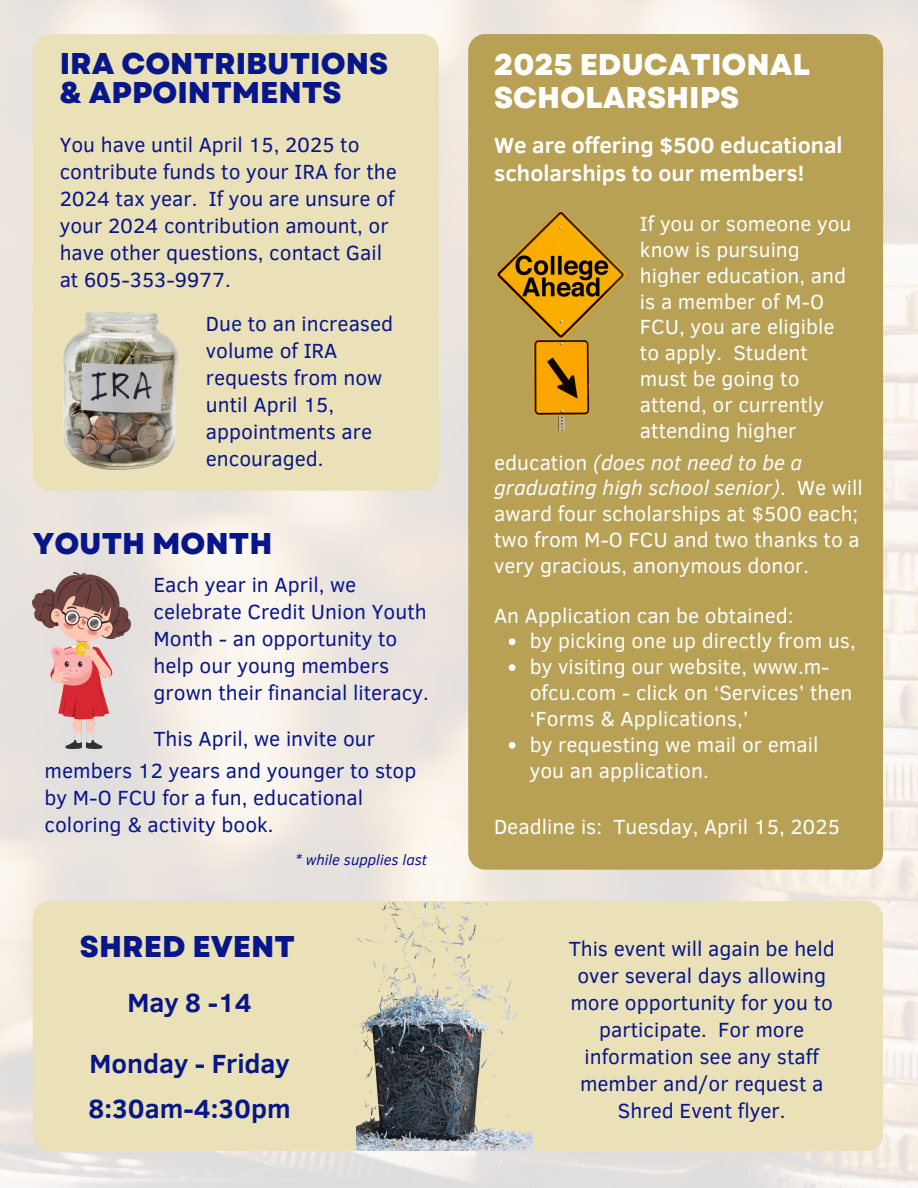
<style>
.page{position:relative;width:918px;height:1188px;background:#fff}
.page>*{position:absolute;margin:0;border:0;box-sizing:border-box;transform-origin:0 0}
.t1{font:800 30px/29.2px "Garet";color:#071689}
.t2{font:800 30px/32.7px "Garet";color:#fff}
.t3{font:700 27px "Clear Sans";color:#071689}
.t4{font:700 22.5px/28.2px "Clear Sans";color:#fff}
.t5{font:21px/27px "Clear Sans";color:#071689}
.t6{font:21px/25.8px "Clear Sans";color:#fff}
.t7{font:italic 15px "Clear Sans";color:#071689}
.s1{font-style:italic}
</style>
<div class="page">
<img style="left:0;top:0;width:918px;height:1188px">
<div style="left:33px;top:34px;width:406px;height:457px;background:#eae1b8"></div>
<img style="left:60px;top:302px;width:122px;height:177px">
<div style="left:468px;top:34px;width:415px;height:836px;background:#b8a155;border-radius:17px"></div>
<img style="left:496px;top:210px;width:130px;height:221px">
<div style="left:33px;top:901px;width:850px;height:250px;background:#eae1b8"></div>
<img style="left:356px;top:902px;width:177px;height:249px">
<img style="left:33px;top:573px;width:98px;height:175px">
<svg style="left:509px;top:638px;width:6px;height:7px"></svg>
<svg style="left:509px;top:664px;width:6px;height:7px"></svg>
<svg style="left:509px;top:742px;width:6px;height:7px"></svg>
<p class="t1" style="left:60px;top:49px;width:330px">IRA CONTRIBUTIONS &amp; APPOINTMENTS</p>
<h1 class="t5" style="left:60px;top:130px;width:339px">You have until April 15, 2025 to contribute funds to your IRA for the<br>2024 tax year. If you are unsure of your 2024 contribution amount, or have other questions, contact Gail at 605-353-9977.</h1>
<h4 class="t5" style="left:206px;top:309px;width:189px">Due to an increased volume of IRA requests from now until April 15, appointments are encouraged.</h4>
<h4 class="t1" style="left:33px;top:529px;width:241px">YOUTH MONTH</h4>
<p class="t5" style="left:154px;top:570px;width:277px">Each year in April, we celebrate Credit Union Youth<br>Month - an opportunity to help our young members grown their financial literacy.</p>
<p class="t5" style="left:154px;top:724px;width:223px">This April, we invite our</p>
<p class="t5" style="left:45px;top:756px;width:373px">members 12 years and younger to stop by M-O FCU for a fun, educational coloring &amp; activity book.</p>
<h4 class="t7" style="left:295px;top:849px;width:134px">* while supplies last</h4>
<h1 class="t1" style="left:80px;top:932px;width:216px">SHRED EVENT</h1>
<h3 class="t3" style="left:128px;top:982px;width:126px">May 8 -14</h3>
<p class="t3" style="left:89px;top:1044px;width:202px">Monday - Friday</p>
<h4 class="t3" style="left:89px;top:1089px;width:204px">8:30am-4:30pm</h4>
<p class="t2" style="left:494px;top:48px;width:317px">2025 EDUCATIONAL<br>SCHOLARSHIPS</p>
<p class="t4" style="left:494px;top:130px;width:350px">We are offering $500 educational scholarships to our members!</p>
<p class="t6" style="left:640px;top:210px;width:213px">If you or someone you know is pursuing higher education, and is a member of M-O<br>FCU, you are eligible to apply. Student must be going to attend, or currently attending higher</p>
<h4 class="t6" style="left:494px;top:448px;width:370px">education <span class="s1">(does not need to be a graduating high school senior)</span>. We will award four scholarships at $500 each; two from M-O FCU and two thanks to a very gracious, anonymous donor.</h4>
<h1 class="t6" style="left:494px;top:601px;width:301px">An Application can be obtained:</h1>
<p class="t6" style="left:530px;top:627px;width:327px">by picking one up directly from us,</p>
<h4 class="t6" style="left:530px;top:653px;width:324px">by visiting our website, www.m&shy;ofcu.com - click on ‘Services’ then ‘Forms &amp; Applications,’</h4>
<h4 class="t6" style="left:530px;top:731px;width:290px">by requesting we mail or email you an application.</h4>
<h4 class="t6" style="left:494px;top:813px;width:347px">Deadline is: Tuesday, April 15, 2025</h4>
<h4 class="t5" style="left:569px;top:934px;width:268px;text-align:center">This event will again be held over several days allowing more opportunity for you to participate. For more information see any staff member and/or request a<br>Shred Event flyer.</h4>
</div>
